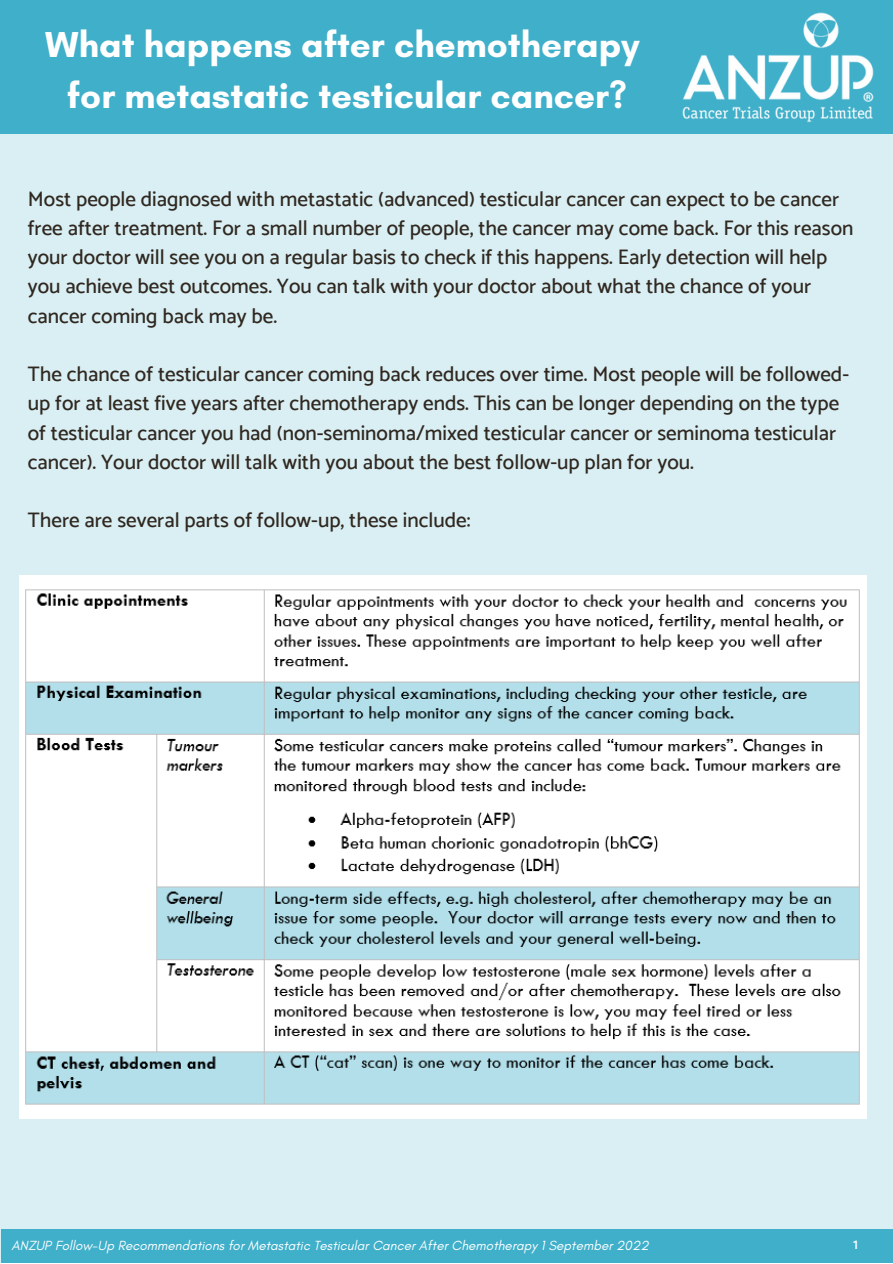
<style>
.page{position:relative;width:893px;height:1264px;background:#fff}
.page>*{position:absolute;margin:0;border:0;box-sizing:border-box;transform-origin:0 0}
.t1{font:700 36.75px/50.6px "Glacial Indifference";color:#fff;text-align:center}
.t2{font:500 21px/29.2px "Catamaran";color:#302820}
.t3{font:500 15px "Catamaran";color:#fff}
.t4{font:italic 13.5px "Glacial Indifference";color:#fff}
</style>
<div class="page">
<div style="left:0;top:0;width:892px;height:1262px;background:#d9eff4"></div>
<div style="left:0;top:0;width:892px;height:134px;background:#3fafca"></div>
<img style="left:682px;top:12px;width:192px;height:110px">
<div style="left:1px;top:1229px;width:891px;height:33px;background:#3fafca"></div>
<img style="left:20px;top:575px;width:846px;height:543px">
<h1 class="t1" style="left:45px;top:19px;width:595px">What happens after chemotherapy for metastatic testicular cancer?</h1>
<p class="t2" style="left:28px;top:184px;width:827px">Most people diagnosed with metastatic (advanced) testicular cancer can expect to be cancer free after treatment. For a small number of people, the cancer may come back. For this reason your doctor will see you on a regular basis to check if this happens. Early detection will help you achieve best outcomes. You can talk with your doctor about what the chance of your cancer coming back may be.</p>
<p class="t2" style="left:28px;top:359px;width:822px">The chance of testicular cancer coming back reduces over time. Most people will be followed&shy;up for at least five years after chemotherapy ends. This can be longer depending on the type of testicular cancer you had (non-seminoma/mixed testicular cancer or seminoma testicular cancer). Your doctor will talk with you about the best follow-up plan for you.</p>
<p class="t2" style="left:28px;top:505px;width:444px">There are several parts of follow-up, these include:</p>
<p class="t4" style="left:12px;top:1237px;width:638px">ANZUP Follow-Up Recommendations for Metastatic Testicular Cancer After Chemotherapy 1 September 2022</p>
<p class="t3" style="left:853px;top:1234px;width:6px">1</p>
</div>
